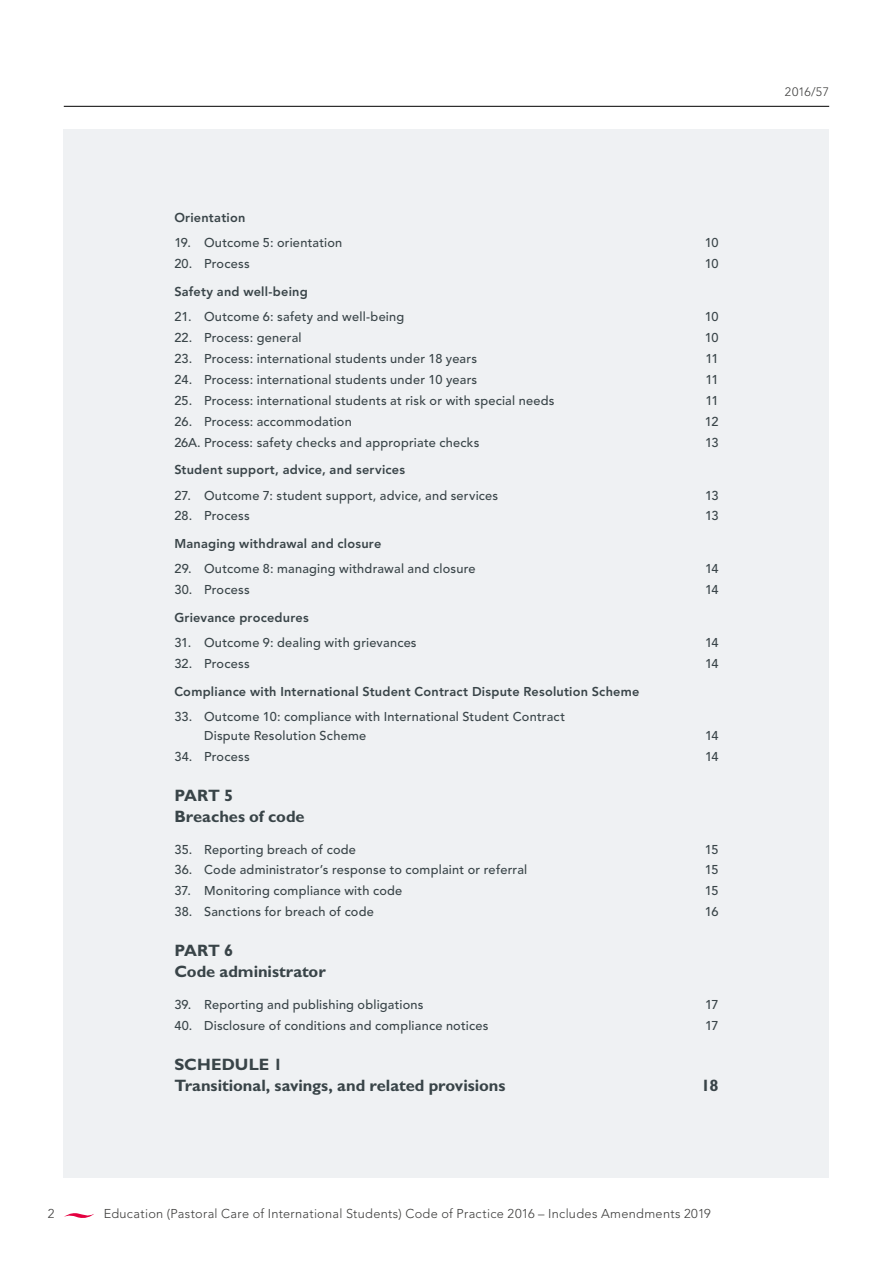
<style>
.page{position:relative;width:893px;height:1263px;background:#fff}
.page>*{position:absolute;margin:0;border:0;box-sizing:border-box;transform-origin:0 0}
.t1{font:700 16.5px/21px "Gill Sans Maori";letter-spacing:-.005em;color:#394448}
.t2{font:500 12.75px/18.8px "Avenir";letter-spacing:.02em;color:#394448}
.t3{font:800 12.75px "Avenir LT Pro";letter-spacing:.015em;color:#394448}
.t4{font:300 12.75px "Avenir LT Pro";letter-spacing:.025em;color:#3c3c3b}
.t5{font:300 12.15px "Avenir LT Pro";letter-spacing:.035em;color:#3c3c3b}
</style>
<div class="page">
<hr style="left:64px;top:106px;width:765px;height:1px;background:#000">
<div style="left:64px;top:130px;width:765px;height:1048px;background:#eff1f3"></div>
<svg style="left:64px;top:1213px;width:30px;height:5px"></svg>
<p class="t3" style="left:174px;top:210px;width:72px">Orientation</p>
<p class="t2" style="left:174px;top:234px;width:170px">19. Outcome 5: orientation</p>
<p class="t2" style="left:705px;top:234px;width:15px">10</p>
<p class="t2" style="left:174px;top:255px;width:77px">20. Process</p>
<p class="t2" style="left:705px;top:255px;width:15px">10</p>
<p class="t3" style="left:174px;top:284px;width:135px">Safety and well-being</p>
<p class="t2" style="left:174px;top:308px;width:231px">21. Outcome 6: safety and well-being</p>
<p class="t2" style="left:705px;top:308px;width:15px">10</p>
<p class="t2" style="left:174px;top:329px;width:129px">22. Process: general</p>
<p class="t2" style="left:705px;top:329px;width:15px">10</p>
<p class="t2" style="left:174px;top:350px;width:304px">23. Process: international students under 18 years</p>
<p class="t2" style="left:705px;top:350px;width:15px">11</p>
<p class="t2" style="left:174px;top:370px;width:304px">24. Process: international students under 10 years</p>
<p class="t2" style="left:705px;top:370px;width:15px">11</p>
<p class="t2" style="left:174px;top:391px;width:382px">25. Process: international students at risk or with special needs</p>
<p class="t2" style="left:705px;top:391px;width:15px">11</p>
<p class="t2" style="left:174px;top:412px;width:179px">26. Process: accommodation</p>
<p class="t2" style="left:705px;top:412px;width:15px">12</p>
<p class="t2" style="left:174px;top:433px;width:307px">26A. Process: safety checks and appropriate checks</p>
<p class="t2" style="left:705px;top:433px;width:15px">13</p>
<p class="t3" style="left:174px;top:462px;width:232px">Student support, advice, and services</p>
<p class="t2" style="left:174px;top:486px;width:325px">27. Outcome 7: student support, advice, and services</p>
<p class="t2" style="left:705px;top:486px;width:15px">13</p>
<p class="t2" style="left:174px;top:507px;width:77px">28. Process</p>
<p class="t2" style="left:705px;top:507px;width:15px">13</p>
<p class="t3" style="left:174px;top:536px;width:209px">Managing withdrawal and closure</p>
<p class="t2" style="left:174px;top:560px;width:303px">29. Outcome 8: managing withdrawal and closure</p>
<p class="t2" style="left:705px;top:560px;width:15px">14</p>
<p class="t2" style="left:174px;top:581px;width:77px">30. Process</p>
<p class="t2" style="left:705px;top:581px;width:15px">14</p>
<p class="t3" style="left:174px;top:610px;width:136px">Grievance procedures</p>
<p class="t2" style="left:174px;top:634px;width:244px">31. Outcome 9: dealing with grievances</p>
<p class="t2" style="left:705px;top:634px;width:15px">14</p>
<p class="t2" style="left:174px;top:655px;width:77px">32. Process</p>
<p class="t2" style="left:705px;top:655px;width:15px">14</p>
<p class="t3" style="left:174px;top:684px;width:467px">Compliance with International Student Contract Dispute Resolution Scheme</p>
<p class="t2" style="left:204px;top:708px;width:363px;text-indent:-30px">33. Outcome 10: compliance with International Student Contract<br>Dispute Resolution Scheme</p>
<p class="t2" style="left:705px;top:726px;width:15px">14</p>
<p class="t2" style="left:174px;top:747px;width:77px">34. Process</p>
<p class="t2" style="left:705px;top:747px;width:15px">14</p>
<p class="t1" style="left:174px;top:785px;width:132px">PART 5<br>Breaches of code</p>
<p class="t2" style="left:174px;top:840px;width:183px">35. Reporting breach of code</p>
<p class="t2" style="left:705px;top:840px;width:15px">15</p>
<p class="t2" style="left:174px;top:861px;width:354px">36. Code administrator’s response to complaint or referral</p>
<p class="t2" style="left:705px;top:861px;width:15px">15</p>
<p class="t2" style="left:174px;top:882px;width:229px">37. Monitoring compliance with code</p>
<p class="t2" style="left:705px;top:882px;width:15px">15</p>
<p class="t2" style="left:174px;top:903px;width:201px">38. Sanctions for breach of code</p>
<p class="t2" style="left:705px;top:903px;width:15px">16</p>
<p class="t1" style="left:174px;top:940px;width:153px">PART 6<br>Code administrator</p>
<p class="t2" style="left:174px;top:995px;width:251px">39. Reporting and publishing obligations</p>
<p class="t2" style="left:705px;top:995px;width:15px">17</p>
<p class="t2" style="left:174px;top:1016px;width:315px">40. Disclosure of conditions and compliance notices</p>
<p class="t2" style="left:705px;top:1016px;width:15px">17</p>
<p class="t1" style="left:174px;top:1054px;width:333px">SCHEDULE 1<br>Transitional, savings, and related provisions</p>
<p class="t1" style="left:701px;top:1075px;width:19px">18</p>
<p class="t4" style="left:48px;top:1206px;width:8px">2</p>
<p class="t4" style="left:104px;top:1206px;width:609px">Education (Pastoral Care of International Students) Code of Practice 2016 – Includes Amendments 2019</p>
<p class="t5" style="left:785px;top:85px;width:46px">2016/57</p>
</div>
